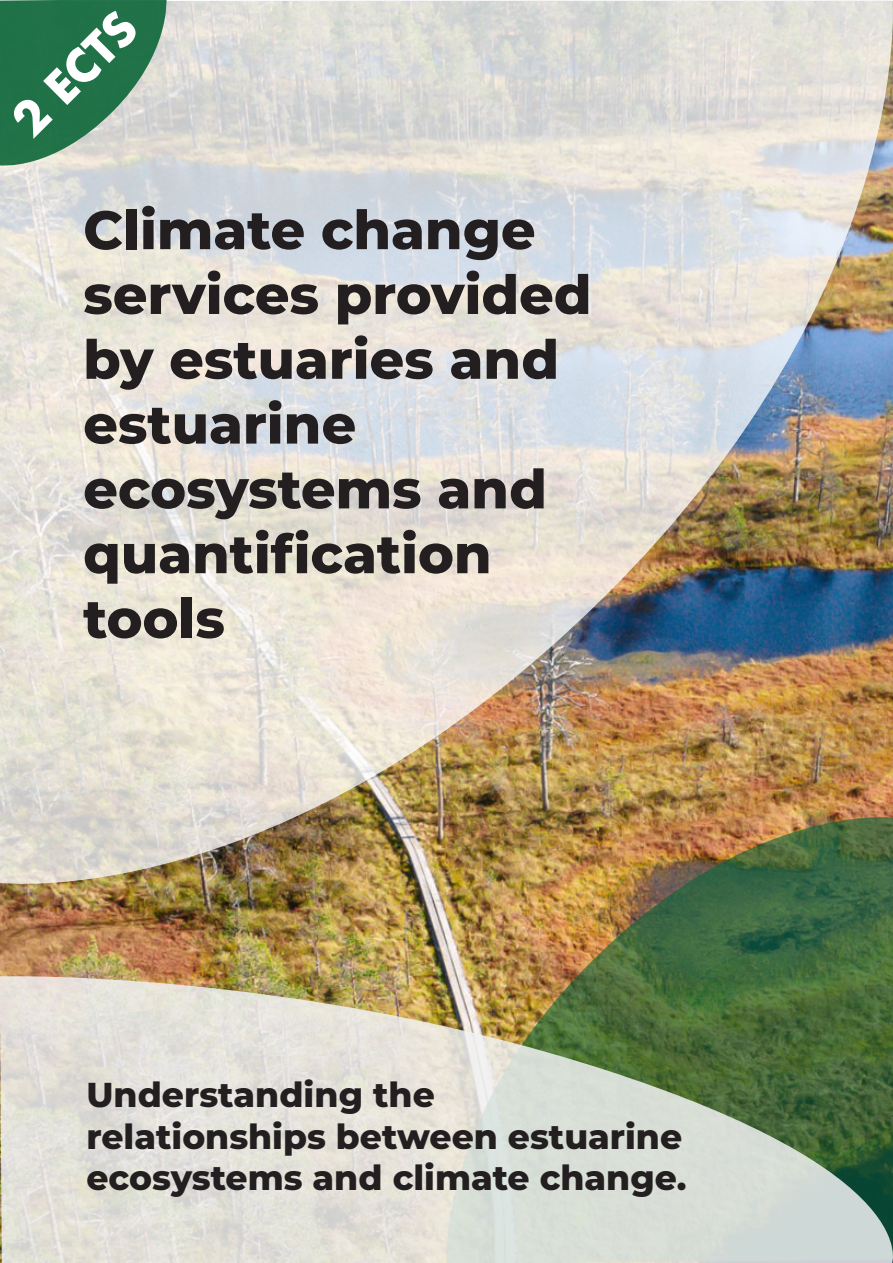
<style>
.page{position:relative;width:893px;height:1263px;background:#fff}
.page>*{position:absolute;margin:0;border:0;box-sizing:border-box;transform-origin:0 0}
.t1{font:800 54px/64.8px "Montserrat";color:#231f20}
.t2{font:700 45.15px "Futura Std";color:#fff}
.t3{font:800 34.5px/41.4px "Montserrat";color:#231f20}
</style>
<div class="page">
<img style="left:0;top:884px;width:446px;height:92px">
<img style="left:0;top:0;width:893px;height:884px">
<svg style="left:0;top:0;width:167px;height:166px;background:#508c6b"></svg>
<img style="left:446px;top:817px;width:447px;height:159px">
<svg style="left:0;top:976px;width:893px;height:287px;background:#bec4b1"></svg>
<p class="t2" style="left:-1px;top:107px;width:155px;rotate:-45deg">2 ECTS</p>
<p class="t1" style="left:83px;top:196px;width:510px">Climate change services provided by estuaries and estuarine ecosystems and quantification tools</p>
<p class="t3" style="left:86px;top:1073px;width:602px">Understanding the<br>relationships between estuarine ecosystems and climate change.</p>
</div>
